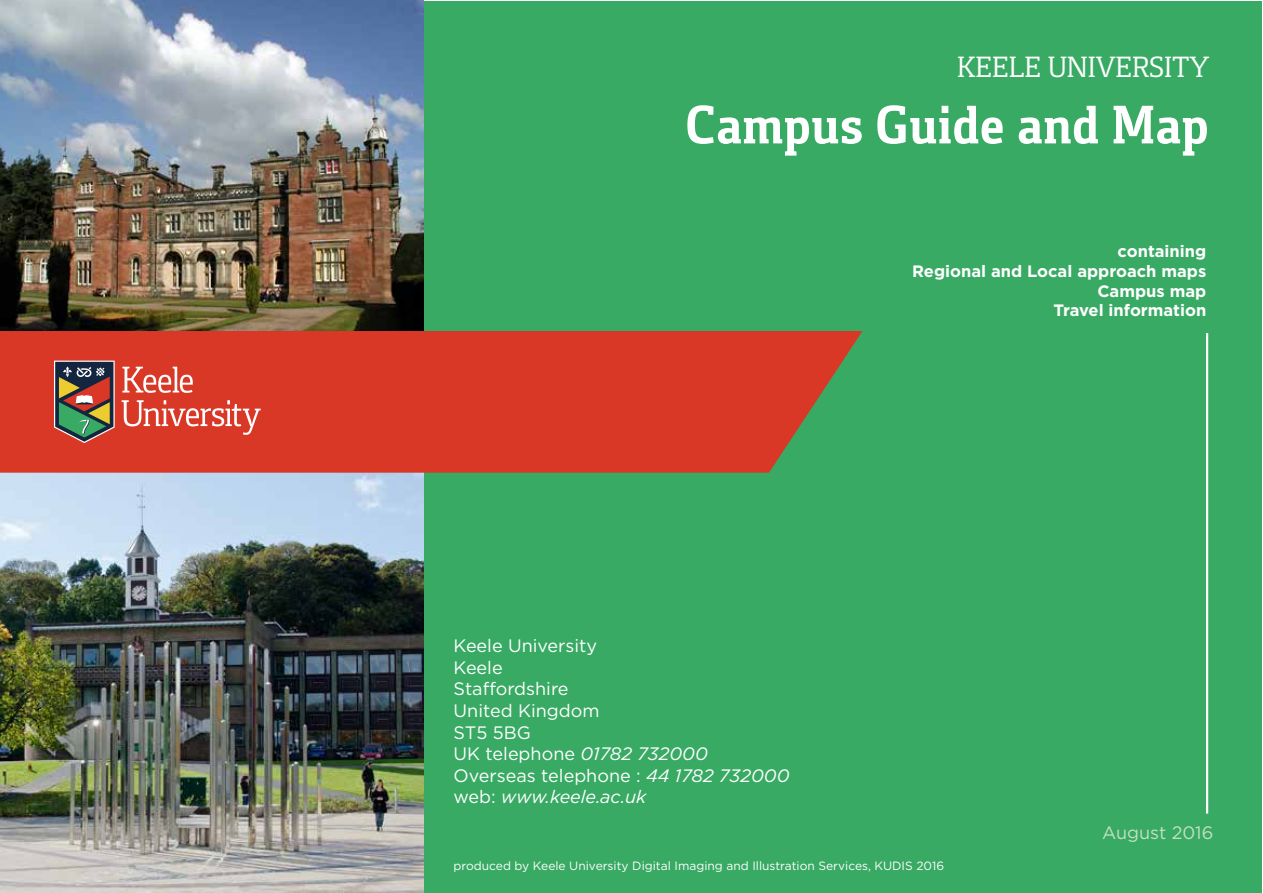
<style>
.page{position:relative;width:1263px;height:893px;background:#fff}
.page>*{position:absolute;margin:0;border:0;box-sizing:border-box;transform-origin:0 0}
.t1{font:700 55.5px "Foral Pro";color:#fff}
.t2{font:30px "Foral Pro";color:#fff}
.t3{font:18px/21.6px "Gotham";color:#fff}
.t4{font:18px "Gotham";color:#c3e0c4}
.t5{font:700 16.5px/19.8px "Gotham";color:#fff;text-align:right}
.t6{font:12px "Gotham";color:#fff}
.s1{font-style:italic}
</style>
<div class="page">
<div style="left:108px;top:1px;width:1154px;height:891px;background:#38aa64"></div>
<hr style="left:1206px;top:333px;width:2px;height:481px;background:#fff">
<img style="left:0;top:0;width:423px;height:893px">
<div style="left:0;top:331px;width:862px;height:142px;background:#d83825"></div>
<svg style="left:122px;top:367px;width:71px;height:26px;background:#e4786b"></svg>
<svg style="left:122px;top:400px;width:139px;height:35px;background:#e06152"></svg>
<svg style="left:54px;top:361px;width:61px;height:82px;background:#746553"></svg>
<h2 class="t2" style="left:957px;top:50px;width:253px">KEELE UNIVERSITY</h2>
<h1 class="t1" style="left:685px;top:93px;width:525px">Campus Guide and Map</h1>
<p class="t5" style="left:912px;top:241px;width:296px">containing<br>Regional and Local approach maps<br>Campus map<br>Travel information</p>
<p class="t3" style="left:454px;top:635px;width:338px">Keele University<br>Keele<br>Staffordshire<br>United Kingdom<br>ST5 5BG<br>UK telephone <span class="s1">01782 732000<br></span>Overseas telephone : <span class="s1">44 1782 732000 </span>web: <span class="s1">www.keele.ac.uk</span></p>
<p class="t4" style="left:1102px;top:822px;width:113px">August 2016</p>
<p class="t6" style="left:454px;top:858px;width:492px">produced by Keele University Digital Imaging and Illustration Services, KUDIS 2016</p>
</div>
